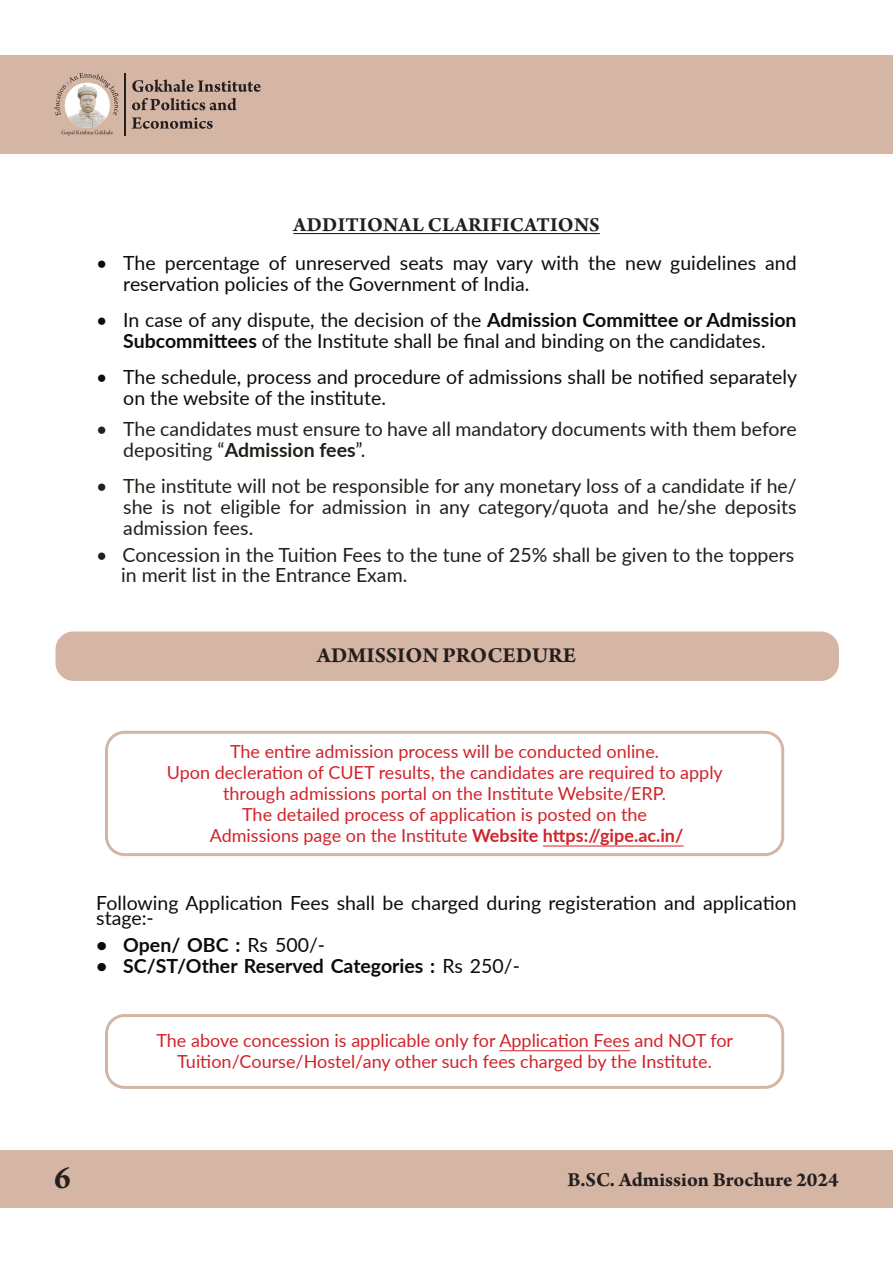
<style>
.page{position:relative;width:893px;height:1263px;background:#fff}
.page>*{position:absolute;margin:0;border:0;box-sizing:border-box;transform-origin:0 0}
.t1{font:700 33px "Arno Pro";color:#231f20}
.t2{font:700 22.5px "Arno Pro";color:#231f20}
.t3{font:700 21px "Arno Pro";letter-spacing:.005em;color:#231f20}
.t4{font:19.5px/21px "Lato";color:#0c0d0a}
.t5{font:19.5px/21px "Lato";color:#231f1a}
.t6{font:700 19.5px "Lato";color:#0c0d0a}
.t7{font:18px "Lato";color:#d1232a}
.s1{font-weight:700}
.s2{font-weight:400}
</style>
<div class="page">
<div style="left:0;top:55px;width:892px;height:99px;background:#d5b5a4"></div>
<div style="left:0;top:1151px;width:892px;height:57px;background:#d5b5a4"></div>
<hr style="left:891px;top:1151px;width:2px;height:57px;background:#d5b5a4">
<svg style="left:54px;top:73px;width:65px;height:43px"></svg>
<svg style="left:132px;top:79px;width:129px;height:50px"></svg>
<hr style="left:125px;top:73px;width:1px;height:62px;background:#231f20">
<svg style="left:62px;top:130px;width:51px;height:6px"></svg>
<svg style="left:65px;top:83px;width:45px;height:45px"></svg>
<img style="left:92px;top:84px;width:16px;height:11px">
<img style="left:65px;top:84px;width:27px;height:44px">
<div style="left:56px;top:631px;width:783px;height:50px;background:#d5b5a4;border-radius:18px"></div>
<div style="left:105px;top:731px;width:679px;height:125px;border:3px solid #d5b5a4;border-radius:18px"></div>
<hr style="left:543px;top:845px;width:140px;height:1px;background:#d1232a">
<div style="left:105px;top:1014px;width:679px;height:75px;border:3px solid #d5b5a4;border-radius:18px"></div>
<hr style="left:499px;top:1050px;width:131px;height:1px;background:#d1232a">
<hr style="left:293px;top:233px;width:307px;height:1px;background:#231f20">
<p class="t3" style="left:293px;top:213px;width:308px">ADDITIONAL CLARIFICATIONS</p>
<p class="t4" style="left:123px;top:251px;width:675px;text-indent:-27px">• The percentage of unreserved seats may vary with the new guidelines and reservation policies of the Government of India.</p>
<p class="t4" style="left:96px;top:308px;width:702px;text-align:center">• In case of any dispute, the decision of the <span class="s1">Admission Committee or Admission<br>Subcommittees</span> of the Institute shall be final and binding on the candidates.</p>
<p class="t4" style="left:123px;top:365px;width:675px;text-indent:-27px">• The schedule, process and procedure of admissions shall be notified separately on the website of the institute.</p>
<p class="t5" style="left:123px;top:418px;width:675px;text-indent:-27px">• The candidates must ensure to have all mandatory documents with them before depositing “<span class="s1">Admission fees</span>”.</p>
<p class="t5" style="left:123px;top:475px;width:675px;text-align:justify;text-indent:-27px">• The institute will not be responsible for any monetary loss of a candidate if he/ she is not eligible for admission in any category/quota and he/she deposits admission fees.</p>
<p class="t5" style="left:96px;top:544px;width:699px">• Concession in the Tuition Fees to the tune of 25% shall be given to the toppers</p>
<p class="t5" style="left:121px;top:564px;width:288px">in merit list in the Entrance Exam.</p>
<p class="t2" style="left:317px;top:643px;width:261px">ADMISSION PROCEDURE</p>
<p class="t7" style="left:230px;top:738px;width:430px">The entire admission process will be conducted online.</p>
<p class="t7" style="left:167px;top:759px;width:558px">Upon decleration of CUET results, the candidates are required to apply</p>
<p class="t7" style="left:223px;top:780px;width:445px">through admissions portal on the Institute Website/ERP.</p>
<p class="t7" style="left:242px;top:801px;width:406px">The detailed process of application is posted on the</p>
<p class="t7" style="left:210px;top:822px;width:475px">Admissions page on the Institute <span class="s1">Website https://gipe.ac.in/</span></p>
<p class="t4" style="left:96px;top:894px;width:702px;line-height:15px">Following Application Fees shall be charged during registeration and application stage:-</p>
<p class="t6" style="left:96px;top:930px;width:230px">• Open/ OBC : <span class="s2">Rs 500/-</span></p>
<p class="t6" style="left:96px;top:951px;width:425px">• SC/ST/Other Reserved Categories : <span class="s2">Rs 250/-</span></p>
<p class="t7" style="left:156px;top:1027px;width:578px">The above concession is applicable only for Application Fees and NOT for</p>
<p class="t7" style="left:177px;top:1048px;width:536px">Tuition/Course/Hostel/any other such fees charged by the Institute.</p>
<h1 class="t1" style="left:54px;top:1159px;width:18px">6</h1>
<p class="t3" style="left:567px;top:1167px;width:273px">B.SC. Admission Brochure 2024</p>
</div>
